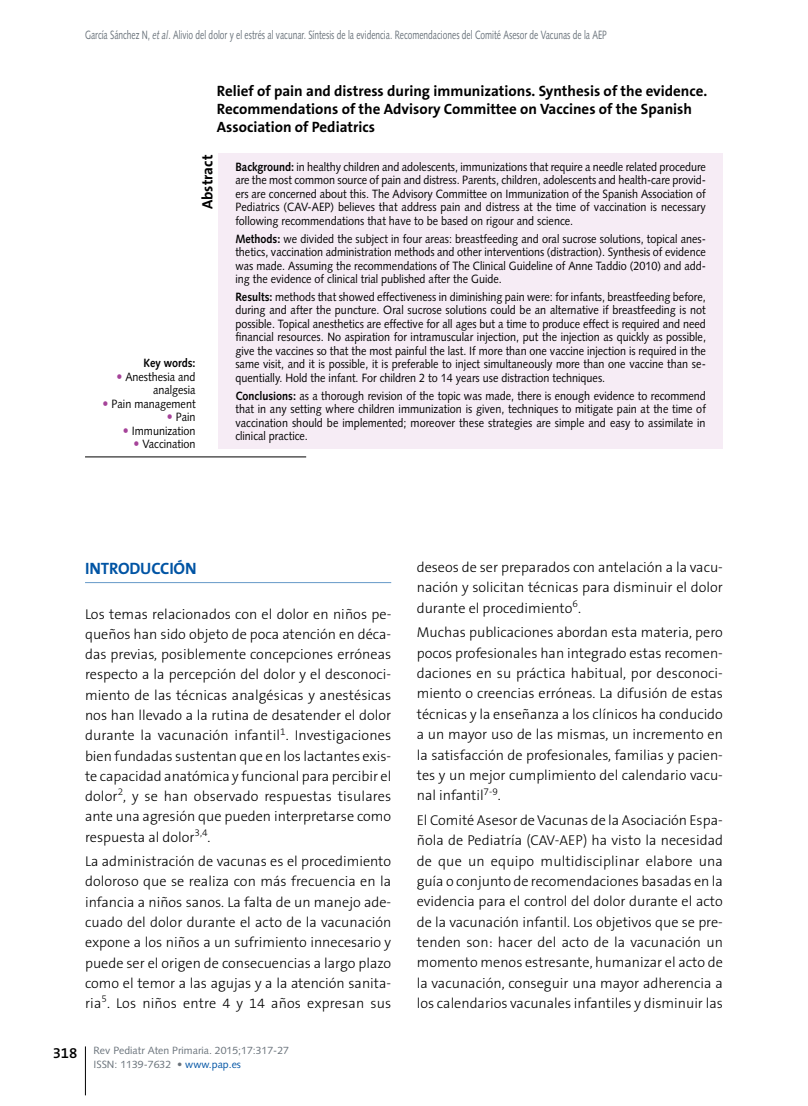
<style>
.page{position:relative;width:808px;height:1106px;background:#fff}
.page>*{position:absolute;margin:0;border:0;box-sizing:border-box;transform-origin:0 0}
.t1{font:700 16.5px "The Sans B7";letter-spacing:-.01em;color:#0054a4}
.t2{font:700 15px/18px "The Sans B7";color:#000}
.t3{font:600 15px "The Sans B6";color:#000}
.t4{font:300 14.25px/20.4px "The Sans B3";color:#000;text-align:justify}
.t5{font:12px/13.5px "Syntax";color:#000;text-align:justify;scale:.9 1}
.t6{font:12px "Syntax";color:#6a737b;scale:.7 1}
.t7{font:700 12px "Syntax";color:#000;scale:.9 1}
.t8{font:10.5px/13.2px "Syntax";color:#6a737b}
.s1{font-style:italic}
.s2{font-weight:700}
.s3{color:#0054a4}
</style>
<div class="page">
<hr style="left:85px;top:582px;width:306px;height:1px;background:#6699c8">
<hr style="left:85px;top:1046px;width:1px;height:49px;background:#000">
<div style="left:218px;top:153px;width:505px;height:296px;background:#f6ecf5"></div>
<hr style="left:85px;top:456px;width:221px;height:1px;background:#000">
<p class="t6" style="left:85px;top:28px;width:747px">García Sánchez N, <span class="s1">et al</span>. Alivio del dolor y el estrés al vacunar. Síntesis de la evidencia. Recomendaciones del Comité Asesor de Vacunas de la AEP</p>
<p class="t2" style="left:217px;top:83px;width:492px">Relief of pain and distress during immunizations. Synthesis of the evidence.<br>Recommendations of the Advisory Committee on Vaccines of the Spanish<br>Association of Pediatrics</p>
<p class="t2" style="left:199px;top:209px;width:56px;rotate:-90deg">Abstract</p>
<p class="t5" style="left:235px;top:160px;width:524px"><span class="s2">Background:</span> in healthy children and adolescents, immunizations that require a needle related procedure are the most common source of pain and distress. Parents, children, adolescents and health-care provid&shy;ers are concerned about this. The Advisory Committee on Immunization of the Spanish Association of Pediatrics (CAV-AEP) believes that address pain and distress at the time of vaccination is necessary following recommendations that have to be based on rigour and science.</p>
<p class="t5" style="left:235px;top:232px;width:524px"><span class="s2">Methods:</span> we divided the subject in four areas: breastfeeding and oral sucrose solutions, topical anes&shy;thetics, vaccination administration methods and other interventions (distraction). Synthesis of evidence was made. Assuming the recommendations of The Clinical Guideline of Anne Taddio (2010) and add&shy;ing the evidence of clinical trial published after the Guide.</p>
<p class="t5" style="left:235px;top:290px;width:524px"><span class="s2">Results:</span> methods that showed effectiveness in diminishing pain were: for infants, breastfeeding before, during and after the puncture. Oral sucrose solutions could be an alternative if breastfeeding is not possible. Topical anesthetics are effective for all ages but a time to produce effect is required and need financial resources. No aspiration for intramuscular injection, put the injection as quickly as possible, give the vaccines so that the most painful the last. If more than one vaccine injection is required in the same visit, and it is possible, it is preferable to inject simultaneously more than one vaccine than se&shy;quentially. Hold the infant. For children 2 to 14 years use distraction techniques.</p>
<p class="t5" style="left:235px;top:389px;width:524px"><span class="s2">Conclusions:</span> as a thorough revision of the topic was made, there is enough evidence to recommend that in any setting where children immunization is given, techniques to mitigate pain at the time of vaccination should be implemented; moreover these strategies are simple and easy to assimilate in clinical practice.</p>
<p class="t7" style="left:143px;top:356px;width:59px">Key words:</p>
<p class="t5" style="left:112px;top:369px;width:95px;text-align:right">Anesthesia and analgesia<br>Pain management<br>Pain<br>Immunization<br>Vaccination</p>
<p class="t1" style="left:85px;top:559px;width:113px">INTRODUCCIÓN</p>
<p class="t4" style="left:85px;top:604px;width:308px">Los temas relacionados con el dolor en niños pe&shy;queños han sido objeto de poca atención en déca&shy;das previas, posiblemente concepciones erróneas respecto a la percepción del dolor y el desconoci&shy;miento de las técnicas analgésicas y anestésicas nos han llevado a la rutina de desatender el dolor durante la vacunación infantil<sup>1</sup>. Investigaciones bien fundadas sustentan que en los lactantes exis&shy;te capacidad anatómica y funcional para percibir el dolor<sup>2</sup>, y se han observado respuestas tisulares ante una agresión que pueden interpretarse como respuesta al dolor<sup>3,4</sup>.</p>
<p class="t4" style="left:85px;top:851px;width:308px">La administración de vacunas es el procedimiento doloroso que se realiza con más frecuencia en la infancia a niños sanos. La falta de un manejo ade&shy;cuado del dolor durante el acto de la vacunación expone a los niños a un sufrimiento innecesario y puede ser el origen de consecuencias a largo plazo como el temor a las agujas y a la atención sanita&shy;ria<sup>5</sup>. Los niños entre 4 y 14 años expresan sus</p>
<p class="t3" style="left:53px;top:1044px;width:26px">318</p>
<p class="t8" style="left:94px;top:1044px;width:197px">Rev Pediatr Aten Primaria. 2015;17:317-27<br>ISSN: 1139-7632 • <span class="s3">www.pap.es</span></p>
<p class="t4" style="left:417px;top:557px;width:308px">deseos de ser preparados con antelación a la vacu&shy;nación y solicitan técnicas para disminuir el dolor durante el procedimiento<sup>6</sup>.</p>
<p class="t4" style="left:417px;top:623px;width:308px">Muchas publicaciones abordan esta materia, pero pocos profesionales han integrado estas recomen&shy;daciones en su práctica habitual, por desconoci&shy;miento o creencias erróneas. La difusión de estas técnicas y la enseñanza a los clínicos ha conducido a un mayor uso de las mismas, un incremento en la satisfacción de profesionales, familias y pacien&shy;tes y un mejor cumplimiento del calendario vacu&shy;nal infantil<sup>7-9</sup>.</p>
<p class="t4" style="left:417px;top:810px;width:308px">El Comité Asesor de Vacunas de la Asociación Espa&shy;ñola de Pediatría (CAV-AEP) ha visto la necesidad de que un equipo multidisciplinar elabore una guía o conjunto de recomendaciones basadas en la evidencia para el control del dolor durante el acto de la vacunación infantil. Los objetivos que se pre&shy;tenden son: hacer del acto de la vacunación un momento menos estresante, humanizar el acto de la vacunación, conseguir una mayor adherencia a los calendarios vacunales infantiles y disminuir las</p>
</div>
